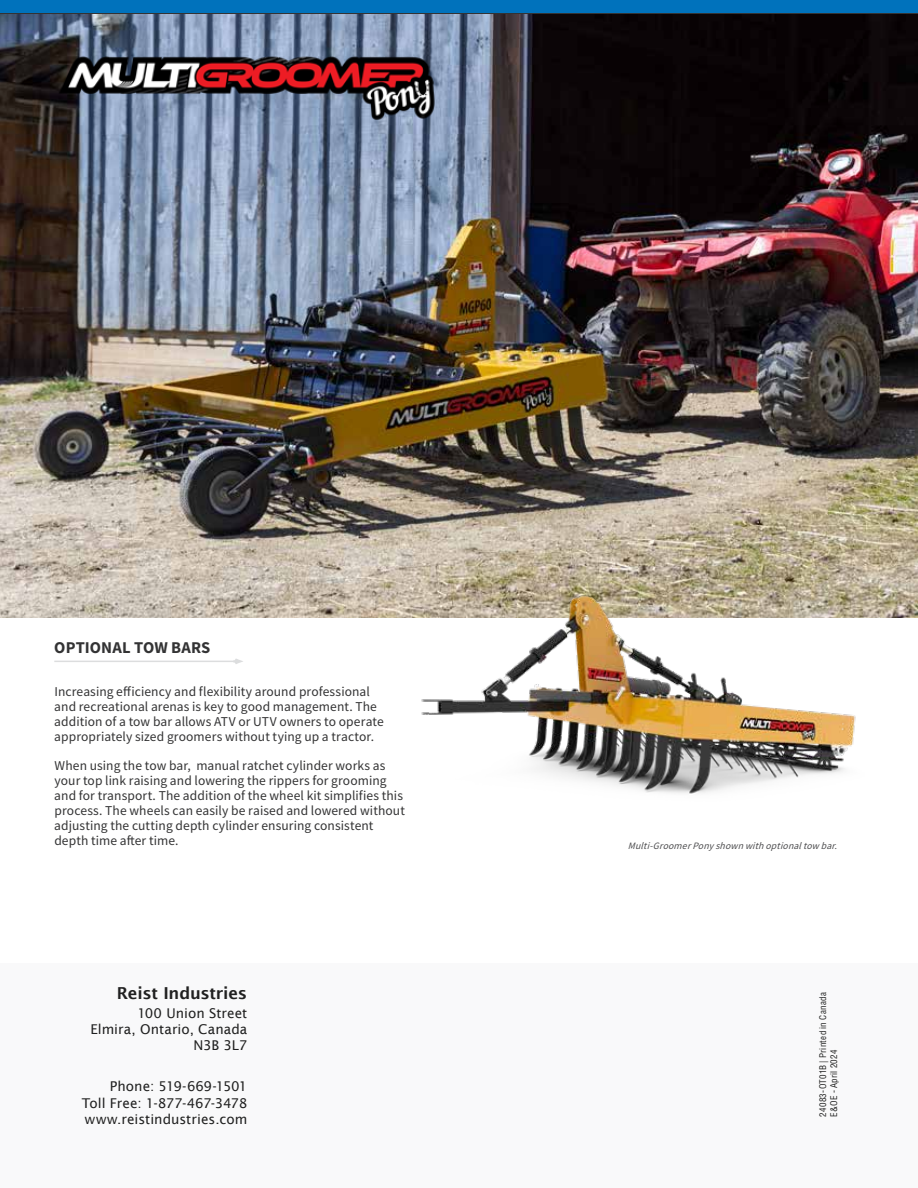
<style>
.page{position:relative;width:918px;height:1188px;background:#fff}
.page>*{position:absolute;margin:0;border:0;box-sizing:border-box;transform-origin:0 0}
.t1{font:600 16.5px "Lucida Sans";letter-spacing:-.015em;color:#000}
.t2{font:700 16.5px "Source Sans Pro";letter-spacing:.005em;color:#333334}
.t3{font:13.5px/15px "Source Sans Pro";letter-spacing:.005em;color:#333334}
.t4{font:13.5px/16.2px "Lucida Sans";color:#000;text-align:right}
.t5{font:italic 9.75px "Source Sans Pro";color:#4d4d4f}
.t6{font:condensed 9px/10.8px "Helvetica LT Std";letter-spacing:.03em;color:#000}
</style>
<div class="page">
<div style="left:0;top:0;width:918px;height:13px;background:#0072bc"></div>
<img style="left:0;top:15px;width:918px;height:603px">
<img style="left:55px;top:54px;width:382px;height:67px">
<div style="left:0;top:963px;width:918px;height:225px;background:#f9f9fa"></div>
<img style="left:416px;top:552px;width:449px;height:242px">
<hr style="left:54px;top:661px;width:179px;height:1px;background:#dcddde">
<svg style="left:233px;top:658px;width:10px;height:6px"></svg>
<p class="t2" style="left:54px;top:636px;width:158px">OPTIONAL TOW BARS</p>
<p class="t3" style="left:54px;top:684px;width:331px">Increasing efficiency and flexibility around professional and recreational arenas is key to good management. The addition of a tow bar allows ATV or UTV owners to operate appropriately sized groomers without tying up a tractor.</p>
<p class="t3" style="left:54px;top:757px;width:352px">When using the tow bar, manual ratchet cylinder works as your top link raising and lowering the rippers for grooming and for transport. The addition of the wheel kit simplifies this process. The wheels can easily be raised and lowered without adjusting the cutting depth cylinder ensuring consistent depth time after time.</p>
<p class="t1" style="left:117px;top:983px;width:132px">Reist Industries</p>
<p class="t4" style="left:90px;top:1005px;width:158px">100 Union Street<br>Elmira, Ontario, Canada<br>N3B 3L7</p>
<p class="t4" style="left:82px;top:1078px;width:167px;text-align:justify;text-indent:28px">Phone: 519-669-1501<br>Toll Free: 1-877-467-3478 www.reistindustries.com</p>
<p class="t5" style="left:628px;top:839px;width:214px">Multi-GroomerPonyshownwithoptionaltow bar.</p>
<p class="t6" style="left:817px;top:1117px;width:126px;rotate:-90deg">24083-OT01B | Printed in Canada<br>E&amp;OE - April 2024</p>
</div>
